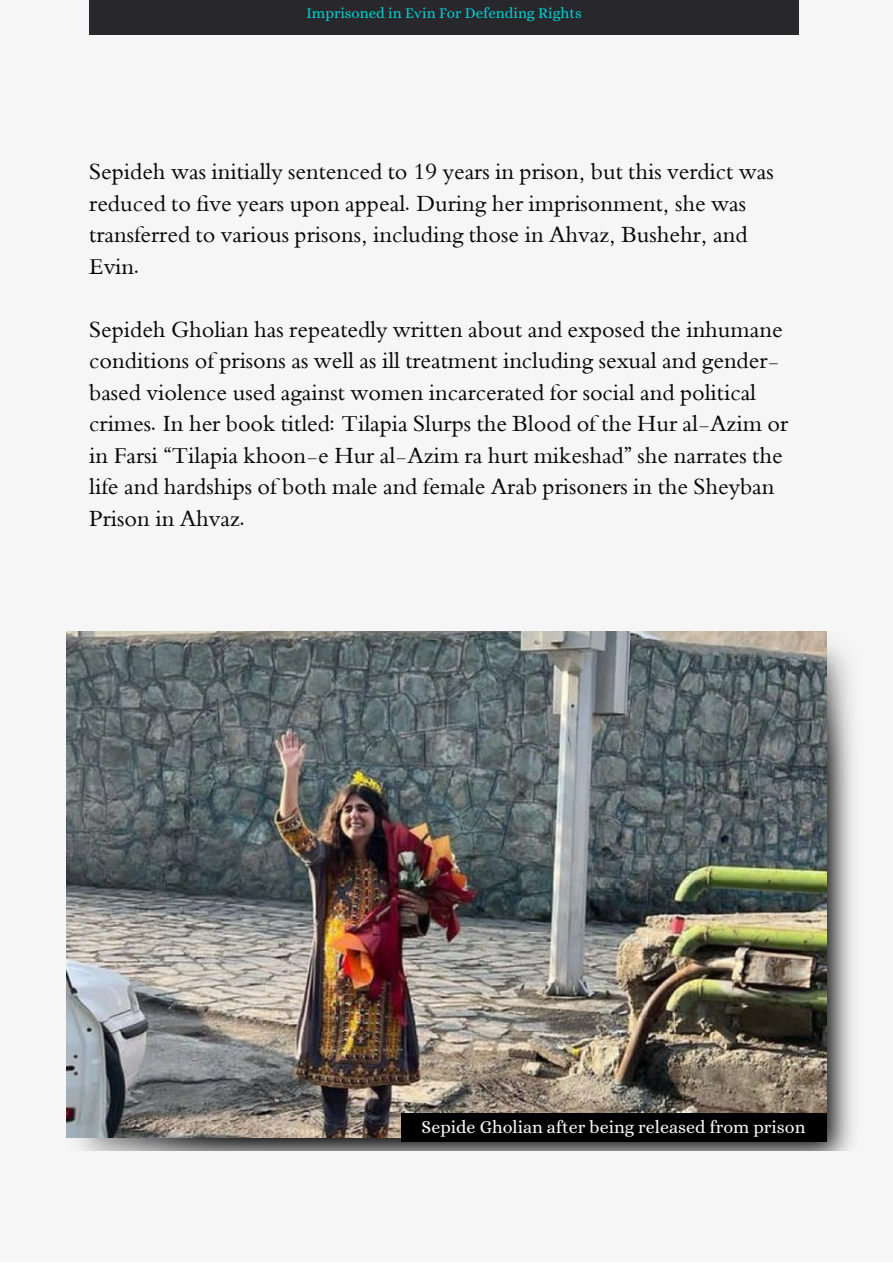
<style>
.page{position:relative;width:893px;height:1264px;background:#fff}
.page>*{position:absolute;margin:0;border:0;box-sizing:border-box;transform-origin:0 0}
.t1{font:22.5px/31.5px "XB Niloofar";color:#070707}
.t2{font:18px "Alice";color:#f6f6f6}
.t3{font:15px "Alice";color:#00ced1}
</style>
<div class="page">
<div style="left:0;top:0;width:892px;height:1262px;background:#f6f6f6"></div>
<div style="left:89px;top:0;width:709px;height:35px;background:#28272b"></div>
<img style="left:66px;top:631px;width:788px;height:519px">
<img style="left:66px;top:631px;width:760px;height:506px">
<div style="left:401px;top:1112px;width:425px;height:29px;background:#000"></div>
<p class="t3" style="left:306px;top:4px;width:277px">Imprisoned in Evin For Defending Rights</p>
<p class="t1" style="left:89px;top:157px;width:686px">Sepideh was initially sentenced to 19 years in prison, but this verdict was reduced to five years upon appeal. During her imprisonment, she was transferred to various prisons, including those in Ahvaz, Bushehr, and Evin.</p>
<p class="t1" style="left:89px;top:315px;width:700px">Sepideh Gholian has repeatedly written about and exposed the inhumane conditions of prisons as well as ill treatment including sexual and gender&shy;based violence used against women incarcerated for social and political crimes. In her book titled: Tilapia Slurps the Blood of the Hur al-Azim or in Farsi “Tilapia khoon-e Hur al-Azim ra hurt mikeshad” she narrates the life and hardships of both male and female Arab prisoners in the Sheyban Prison in Ahvaz.</p>
<p class="t2" style="left:421px;top:1116px;width:385px">Sepide Gholian after being released from prison</p>
</div>
